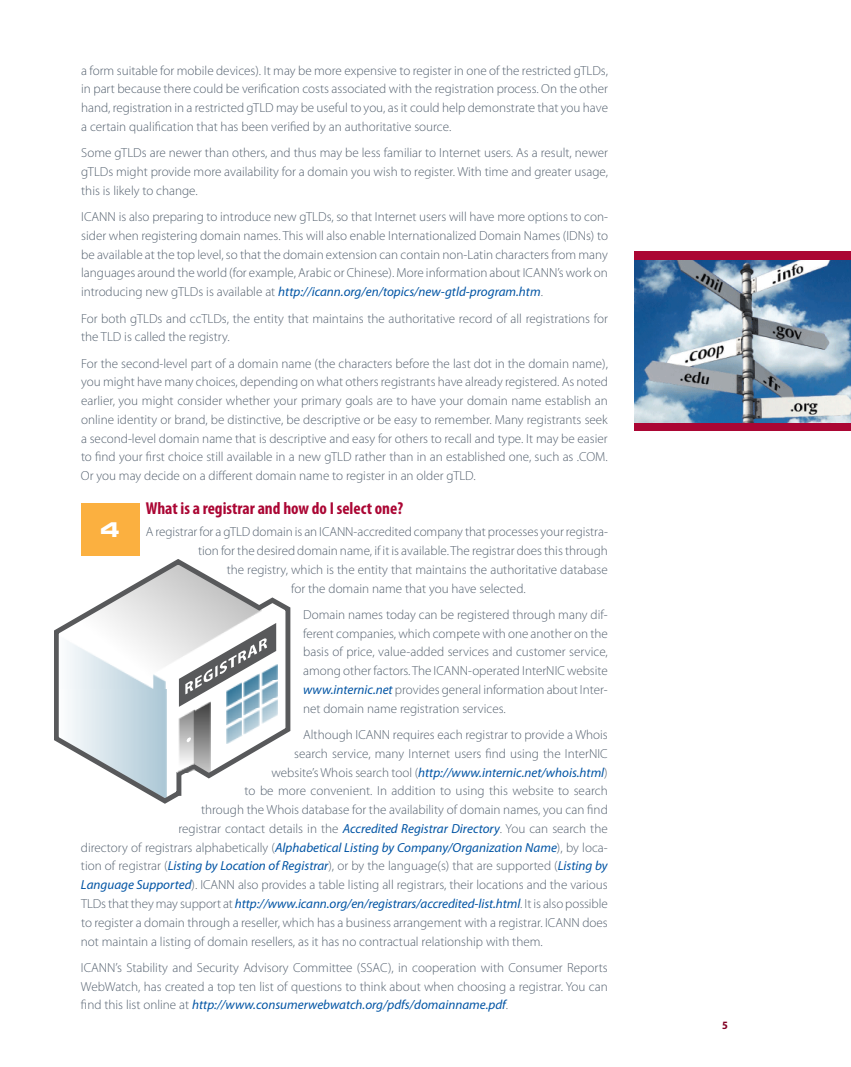
<style>
.page{position:relative;width:851px;height:1067px;background:#fff}
.page>*{position:absolute;margin:0;border:0;box-sizing:border-box;transform-origin:0 0}
.t1{font:700 expanded 20.25px "Square 721 BT";color:#fff}
.t2{font:700 condensed 17.25px "Myriad Pro";color:#ab0634}
.t3{font:300 13.2px/18.8px "Myriad Pro";color:#556270;text-align:justify}
.t4{font:italic 13.2px "Myriad Pro";letter-spacing:-.005em;color:#0054a4}
.t5{font:700 semi-condensed 11.25px "Myriad Pro";color:#820024}
.s1{font-weight:400;font-style:italic;color:#0054a4}
.s2{font-weight:300;font-style:normal;color:#556270}
</style>
<div class="page">
<svg style="left:54px;top:559px;width:236px;height:244px"></svg>
<img style="left:177px;top:710px;width:17px;height:62px">
<svg style="left:186px;top:737px;width:5px;height:5px"></svg>
<svg style="left:179px;top:623px;width:97px;height:84px"></svg>
<div style="left:81px;top:503px;width:58px;height:52px;background:#fbb040"></div>
<div style="left:634px;top:252px;width:216px;height:179px;background:#ab0634"></div>
<img style="left:634px;top:260px;width:216px;height:163px">
<p class="t3" style="left:81px;top:61px;width:528px">a form suitable for mobile devices). It may be more expensive to register in one of the restricted gTLDs, in part because there could be verification costs associated with the registration process. On the other hand, registration in a restricted gTLD may be useful to you, as it could help demonstrate that you have a certain qualification that has been verified by an authoritative source.</p>
<p class="t3" style="left:81px;top:144px;width:528px">Some gTLDs are newer than others, and thus may be less familiar to Internet users. As a result, newer gTLDs might provide more availability for a domain you wish to register. With time and greater usage, this is likely to change.</p>
<p class="t3" style="left:81px;top:208px;width:528px">ICANN is also preparing to introduce new gTLDs, so that Internet users will have more options to con&shy;sider when registering domain names. This will also enable Internationalized Domain Names (IDNs) to be available at the top level, so that the domain extension can contain non-Latin characters from many languages around the world (for example, Arabic or Chinese). More information about ICANN’s work on introducing new gTLDs is available at <span class="s1">http://icann.org/en/topics/new-gtld-program.htm</span>.</p>
<p class="t3" style="left:81px;top:309px;width:528px">For both gTLDs and ccTLDs, the entity that maintains the authoritative record of all registrations for the TLD is called the registry.</p>
<p class="t3" style="left:81px;top:354px;width:528px">For the second-level part of a domain name (the characters before the last dot in the domain name), you might have many choices, depending on what others registrants have already registered. As noted earlier, you might consider whether your primary goals are to have your domain name establish an online identity or brand, be distinctive, be descriptive or be easy to remember. Many registrants seek a second-level domain name that is descriptive and easy for others to recall and type. It may be easier to find your first choice still available in a new gTLD rather than in an established one, such as .COM.<br>Or you may decide on a different domain name to register in an older gTLD.</p>
<h1 class="t1" style="left:100px;top:517px;width:21px">4</h1>
<h2 class="t2" style="left:146px;top:499px;width:259px">What is a registrar and how do I select one?</h2>
<p class="t3" style="left:146px;top:523px;width:463px">A registrar for a gTLD domain is an ICANN-accredited company that processes your registra-</p>
<p class="t3" style="left:198px;top:541px;width:411px">tion for the desired domain name, if it is available. The registrar does this through</p>
<p class="t3" style="left:227px;top:560px;width:382px">the registry, which is the entity that maintains the authoritative database</p>
<p class="t3" style="left:291px;top:579px;width:236px">for the domain name that you have selected.</p>
<p class="t3" style="left:303px;top:605px;width:306px">Domain names today can be registered through many dif&shy;ferent companies, which compete with one another on the basis of price, value-added services and customer service, among other factors. The ICANN-operated InterNIC website <span class="s1">www.internic.net</span> provides general information about Inter&shy;net domain name registration services.</p>
<p class="t3" style="left:303px;top:725px;width:306px">Although ICANN requires each registrar to provide a Whois</p>
<p class="t3" style="left:294px;top:744px;width:315px">search service, many Internet users find using the InterNIC</p>
<p class="t4" style="left:271px;top:765px;width:338px"><span class="s2">website’s Whois search tool (</span>http://www.internic.net/whois.html<span class="s2">)</span></p>
<p class="t3" style="left:244px;top:781px;width:365px">to be more convenient. In addition to using this website to search</p>
<p class="t3" style="left:201px;top:800px;width:408px">through the Whois database for the availability of domain names, you can find</p>
<p class="t3" style="left:178px;top:819px;width:430px">registrar contact details in the <span class="s1">Accredited Registrar Directory</span>. You can search the</p>
<p class="t3" style="left:81px;top:838px;width:528px">directory of registrars alphabetically (<span class="s1">Alphabetical Listing by Company/Organization Name</span>), by loca-</p>
<p class="t3" style="left:81px;top:856px;width:528px">tion of registrar (<span class="s1">Listing by Location of Registrar</span>), or by the language(s) that are supported (<span class="s1">Listing by</span></p>
<p class="t3" style="left:81px;top:875px;width:528px"><span class="s1">Language Supported</span>). ICANN also provides a table listing all registrars, their locations and the various</p>
<p class="t4" style="left:81px;top:896px;width:528px"><span class="s2">TLDs thatthey may support at</span> http://www.icann.org/en/registrars/accredited-list.html<span class="s2">. Itis also possible</span></p>
<p class="t3" style="left:81px;top:913px;width:528px">to register a domain through a reseller, which has a business arrangement with a registrar. ICANN does</p>
<p class="t3" style="left:81px;top:932px;width:463px">not maintain a listing of domain resellers, as it has no contractual relationship with them.</p>
<p class="t3" style="left:81px;top:958px;width:528px">ICANN’s Stability and Security Advisory Committee (SSAC), in cooperation with Consumer Reports WebWatch, has created a top ten list of questions to think about when choosing a registrar. You can find this list online at <span class="s1">http://www.consumerwebwatch.org/pdfs/domainname.pdf</span>.</p>
<p class="t5" style="left:722px;top:1018px;width:7px">5</p>
</div>
